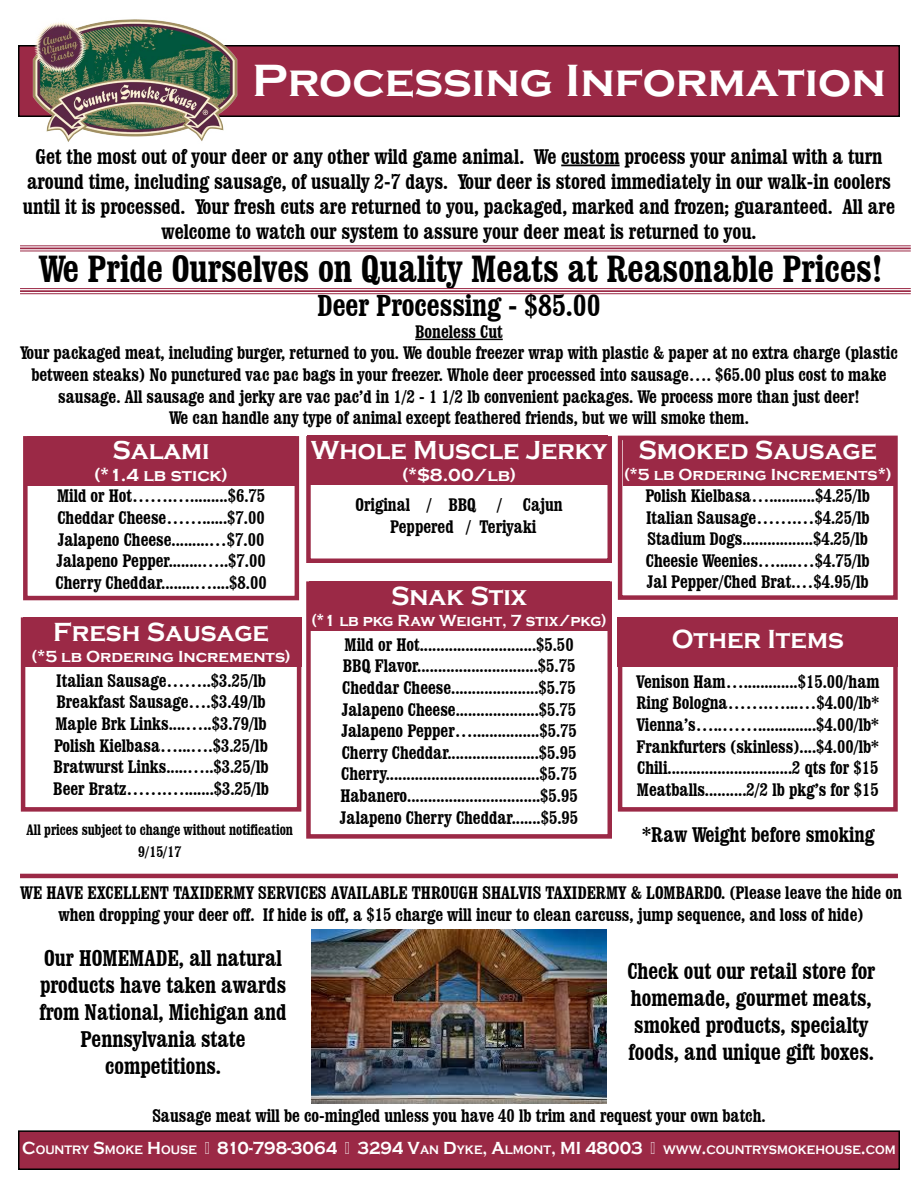
<style>
.page{position:relative;width:918px;height:1188px;background:#fff}
.page>*{position:absolute;margin:0;border:0;box-sizing:border-box;transform-origin:0 0}
.t1{font:700 46.5px "Copperplate Gothic";color:#fff}
.t2{font:700 condensed 37.5px "Clarendon BT";color:#000}
.t3{font:700 condensed 30px "Clarendon BT";color:#000}
.t4{font:700 27px "Copperplate Gothic";color:#fff;scale:.95 1}
.t5{font:700 27px "Copperplate Gothic";color:#fff;scale:.94 1}
.t6{font:700 condensed 22.5px/27px "Clarendon BT";color:#000;text-align:center}
.t7{font:700 condensed 21px/25.2px "Clarendon BT";color:#000;text-align:center}
.t8{font:700 condensed 18px/21.6px "Clarendon BT";color:#000;text-align:center}
.t9{font:700 18px "Copperplate Gothic";color:#fff}
.t10{font:700 16.5px "Copperplate Gothic";color:#fff}
.t11{font:700 16.5px "Copperplate Gothic";color:#fff;scale:.94 1}
.t12{font:700 condensed 15px/21.6px "Clarendon BT";color:#000;text-align:center}
.t13{font:700 12.6px "Copperplate Gothic";color:#fff;scale:.9 1}
.s1{font-size:18px}
</style>
<div class="page">
<div style="left:618px;top:617px;width:280px;height:50px;background:#9b2946"></div>
<div style="left:618px;top:617px;width:280px;height:195px;border:4px solid #9b2946"></div>
<div style="left:23px;top:617px;width:278px;height:50px;background:#9b2946"></div>
<div style="left:623px;top:436px;width:271px;height:50px;background:#9b2946"></div>
<div style="left:307px;top:436px;width:301px;height:49px;background:#9b2946"></div>
<div style="left:306px;top:436px;width:306px;height:127px;border:4px solid #9b2946"></div>
<div style="left:309px;top:581px;width:301px;height:50px;background:#9b2946"></div>
<div style="left:306px;top:581px;width:306px;height:258px;border:4px solid #9b2946"></div>
<div style="left:28px;top:436px;width:268px;height:50px;background:#9b2946"></div>
<div style="left:19px;top:1131px;width:880px;height:38px;background:#9b2946"></div>
<div style="left:18px;top:1130px;width:882px;height:40px;border:2px solid #000"></div>
<div style="left:19px;top:46px;width:880px;height:70px;background:#9b2946"></div>
<div style="left:18px;top:45px;width:882px;height:72px;border:2px solid #000"></div>
<img style="left:32px;top:19px;width:206px;height:123px">
<hr style="left:561px;top:165px;width:59px;height:1px;background:#000">
<hr style="left:415px;top:339px;width:88px;height:1px;background:#000">
<div style="left:23px;top:436px;width:276px;height:164px;border:4px solid #9b2946"></div>
<div style="left:21px;top:617px;width:280px;height:195px;border:4px solid #9b2946"></div>
<div style="left:618px;top:436px;width:280px;height:164px;border:4px solid #9b2946"></div>
<img style="left:312px;top:930px;width:294px;height:173px">
<hr style="left:20px;top:288px;width:891px;height:1px;background:#9b2946">
<hr style="left:20px;top:290px;width:891px;height:2px;background:#9b2946">
<hr style="left:20px;top:293px;width:891px;height:1px;background:#9b2946">
<hr style="left:20px;top:245px;width:891px;height:1px;background:#9b2946">
<hr style="left:20px;top:248px;width:891px;height:1px;background:#9b2946">
<hr style="left:20px;top:251px;width:891px;height:1px;background:#9b2946">
<hr style="left:20px;top:874px;width:878px;height:4px;background:#9b2946">
<h1 class="t1" style="left:252px;top:55px;width:635px">Processing Information</h1>
<p class="t7" style="left:23px;top:143px;width:874px">Get the most out of your deer or any other wild game animal. We custom process your animal with a turn around time, including sausage, of usually 2-7 days. Your deer is stored immediately in our walk-in coolers until it is processed. Your fresh cuts are returned to you, packaged, marked and frozen; guaranteed. All are welcome to watch our system to assure your deer meat is returned to you.</p>
<h2 class="t2" style="left:39px;top:246px;width:846px">We Pride Ourselves on Quality Meats at Reasonable Prices!</h2>
<h3 class="t3" style="left:317px;top:287px;width:285px">Deer Processing - $85.00</h3>
<p class="t8" style="left:20px;top:320px;width:879px">Boneless Cut<br>Your packaged meat, including burger, returned to you. We double freezer wrap with plastic &amp; paper at no extra charge (plastic between steaks) No punctured vac pac bags in your freezer. Whole deer processed into sausage…. $65.00 plus cost to make sausage. All sausage and jerky are vac pac’d in 1/2 - 1 1/2 lb convenient packages. We process more than just deer!<br>We can handle any type of animal except feathered friends, but we will smoke them.</p>
<h3 class="t4" style="left:112px;top:435px;width:104px">Salami</h3>
<p class="t9" style="left:94px;top:465px;width:135px">(*1.4 lb stick)</p>
<p class="t8" style="left:56px;top:485px;width:213px;text-align:left">Mild or Hot…….….........$6.75<br>Cheddar Cheese……......$7.00<br>Jalapeno Cheese.........…$7.00<br>Jalapeno Pepper........…..$7.00<br>Cherry Cheddar........…....$8.00</p>
<h3 class="t4" style="left:53px;top:617px;width:229px">Fresh Sausage</h3>
<p class="t10" style="left:32px;top:648px;width:261px">(*5 lb Ordering Increments)</p>
<p class="t8" style="left:53px;top:669px;width:217px;text-align:left">Italian Sausage……..$3.25/lb<br>Breakfast Sausage….$3.49/lb<br>Maple Brk Links....…..$3.79/lb<br>Polish Kielbasa…...….$3.25/lb<br>Bratwurst Links.....…..$3.25/lb<br>Beer Bratz…….….......$3.25/lb</p>
<h3 class="t4" style="left:638px;top:435px;width:253px">Smoked Sausage</h3>
<p class="t10" style="left:624px;top:466px;width:269px">(*5 lb Ordering Increments*)</p>
<p class="t8" style="left:645px;top:485px;width:226px;text-align:justify">Polish Kielbasa…...........$4.25/lb Italian Sausage…….…$4.25/lb Stadium Dogs.................$4.25/lb Cheesie Weenies….....…$4.75/lb Jal Pepper/Ched Brat.…$4.95/lb</p>
<h3 class="t5" style="left:311px;top:435px;width:317px">Whole Muscle Jerky</h3>
<p class="t9" style="left:402px;top:465px;width:116px">(*$8.00/lb)</p>
<p class="t8" style="left:355px;top:494px;width:209px">Original / BBQ / Cajun<br>Peppered / Teriyaki</p>
<h3 class="t4" style="left:391px;top:581px;width:145px">Snak Stix</h3>
<p class="t11" style="left:311px;top:612px;width:316px">(*1 lb pkg Raw Weight, 7 stix/pkg)</p>
<p class="t8" style="left:340px;top:633px;width:240px;text-align:left">Mild or Hot............................$5.50<br>BBQ Flavor.............................$5.75<br>Cheddar Cheese.....................$5.75<br>Jalapeno Cheese....................$5.75<br>Jalapeno Pepper…................$5.75<br>Cherry Cheddar......................$5.95<br>Cherry.....................................$5.75<br>Habanero................................$5.95<br>Jalapeno Cherry Cheddar.......$5.95</p>
<h3 class="t4" style="left:672px;top:624px;width:183px">Other Items</h3>
<p class="t8" style="left:636px;top:670px;width:245px;text-align:justify">Venison Ham….............$15.00/ham Ring Bologna…….…...…$4.00/lb* Vienna’s…..……..............$4.00/lb* Frankfurters (skinless)....$4.00/lb* Chili..............................2 qts for $15<br>Meatballs..........2/2 lb pkg’s for $15</p>
<p class="t12" style="left:27px;top:819px;width:268px">All prices subject to change without notification<br>9/15/17</p>
<p class="t7" style="left:642px;top:822px;width:234px">*Raw Weight before smoking</p>
<p class="t8" style="left:20px;top:882px;width:884px">WE HAVE EXCELLENT TAXIDERMY SERVICES AVAILABLE THROUGH SHALVIS TAXIDERMY &amp; LOMBARDO. (Please leave the hide on when dropping your deer off. If hide is off, a $15 charge will incur to clean carcuss, jump sequence, and loss of hide)</p>
<p class="t6" style="left:40px;top:944px;width:248px">Our HOMEMADE, all natural products have taken awards from National, Michigan and<br>Pennsylvania state competitions.</p>
<p class="t6" style="left:627px;top:957px;width:249px;text-align:left">Check out our retail store for homemade, gourmet meats, smoked products, specialty foods, and unique gift boxes.</p>
<p class="t8" style="left:152px;top:1105px;width:615px">Sausage meat will be co-mingled unless you have 40 lb trim and request your own batch.</p>
<p class="t13" style="left:22px;top:1143px;width:972px"><span class="s1">C</span>OUNTRY <span class="s1">S</span>MOKE <span class="s1">H</span>OUSE <span class="s1">· 810-798-3064 · 3294 V</span>AN <span class="s1">D</span>YKE<span class="s1">, A</span>LMONT<span class="s1">, MI 48003 ·</span> WWW<span class="s1">.</span>COUNTRYSMOKEHOUSE<span class="s1">.</span>COM</p>
</div>
